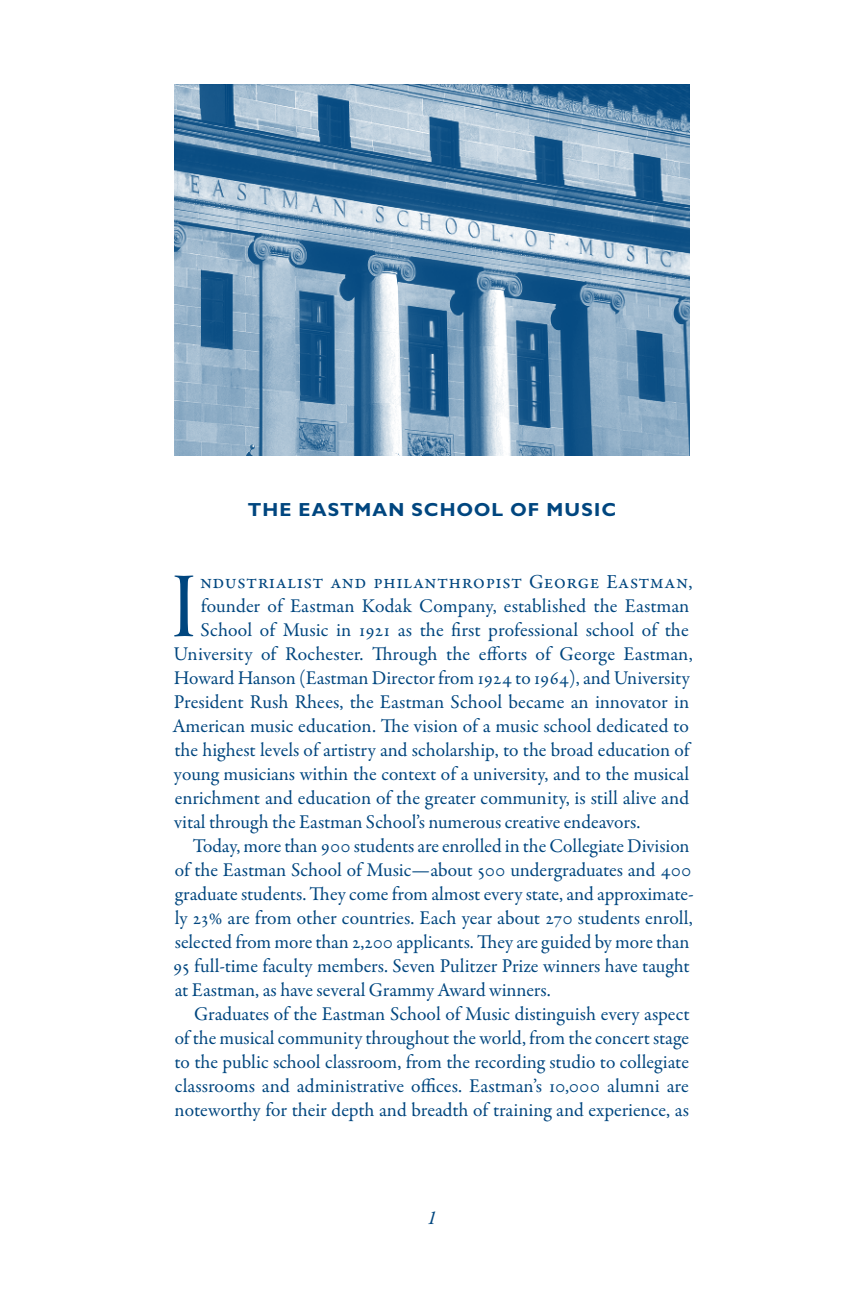
<style>
.page{position:relative;width:864px;height:1296px;background:#fff}
.page>*{position:absolute;margin:0;border:0;box-sizing:border-box;transform-origin:0 0}
.t1{font:95.8px "Garamond Premr Pro Disp";color:#00467f}
.t2{font:20px "Garamond Premr Pro";letter-spacing:.02em;color:#00467f}
.t3{font:italic 20px "Garamond Premr Pro";color:#00467f}
.t4{font:19.6px "Garamond Premr Pro";color:#00467f}
.t5{font:700 19px "Gill Sans MT Std";letter-spacing:.065em;color:#00467f}
</style>
<div class="page">
<img style="left:174px;top:84px;width:516px;height:372px">
<p class="t5" style="left:248px;top:498px;width:370px">THE EASTMAN SCHOOL OF MUSIC</p>
<h1 class="t1" style="left:171px;top:555px;width:28px">I</h1>
<p class="t2" style="left:200px;top:570px;width:494px">ndustrialist and philanthropist George Eastman,</p>
<p class="t4" style="left:201px;top:594px;width:490px">founder of Eastman Kodak Company, established the Eastman</p>
<p class="t4" style="left:201px;top:618px;width:490px">School of Music in 1921 as the first professional school of the</p>
<p class="t4" style="left:174px;top:642px;width:521px">University of Rochester. Through the efforts of George Eastman,</p>
<p class="t4" style="left:174px;top:666px;width:517px">Howard Hanson (Eastman Director from 1924 to 1964), and University</p>
<p class="t4" style="left:174px;top:690px;width:517px">President Rush Rhees, the Eastman School became an innovator in</p>
<p class="t4" style="left:172px;top:714px;width:518px">American music education. The vision of a music school dedicated to</p>
<p class="t4" style="left:174px;top:738px;width:517px">the highest levels of artistry and scholarship, to the broad education of</p>
<p class="t4" style="left:174px;top:762px;width:517px">young musicians within the context of a university, and to the musical</p>
<p class="t4" style="left:175px;top:786px;width:516px">enrichment and education of the greater community, is still alive and</p>
<p class="t4" style="left:174px;top:810px;width:468px">vital through the Eastman School’s numerous creative endeavors.</p>
<p class="t4" style="left:193px;top:834px;width:498px">Today, more than 900 students are enrolled in the Collegiate Division</p>
<p class="t4" style="left:175px;top:858px;width:518px">of the Eastman School of Music—about 500 undergraduates and 400</p>
<p class="t4" style="left:175px;top:882px;width:520px">graduate students. They come from almost every state, and approximate-</p>
<p class="t4" style="left:175px;top:906px;width:520px">ly 23% are from other countries. Each year about 270 students enroll,</p>
<p class="t4" style="left:175px;top:930px;width:516px">selected from more than 2,200 applicants. They are guided by more than</p>
<p class="t4" style="left:173px;top:954px;width:518px">95 full-time faculty members. Seven Pulitzer Prize winners have taught</p>
<p class="t4" style="left:175px;top:978px;width:378px">at Eastman, as have several Grammy Award winners.</p>
<p class="t4" style="left:194px;top:1002px;width:497px">Graduates of the Eastman School of Music distinguish every aspect</p>
<p class="t4" style="left:175px;top:1026px;width:516px">of the musical community throughout the world, from the concert stage</p>
<p class="t4" style="left:174px;top:1050px;width:516px">to the public school classroom, from the recording studio to collegiate</p>
<p class="t4" style="left:175px;top:1074px;width:515px">classrooms and administrative offices. Eastman’s 10,000 alumni are</p>
<p class="t4" style="left:175px;top:1098px;width:516px">noteworthy for their depth and breadth of training and experience, as</p>
<p class="t3" style="left:427px;top:1205px;width:11px">1</p>
</div>
